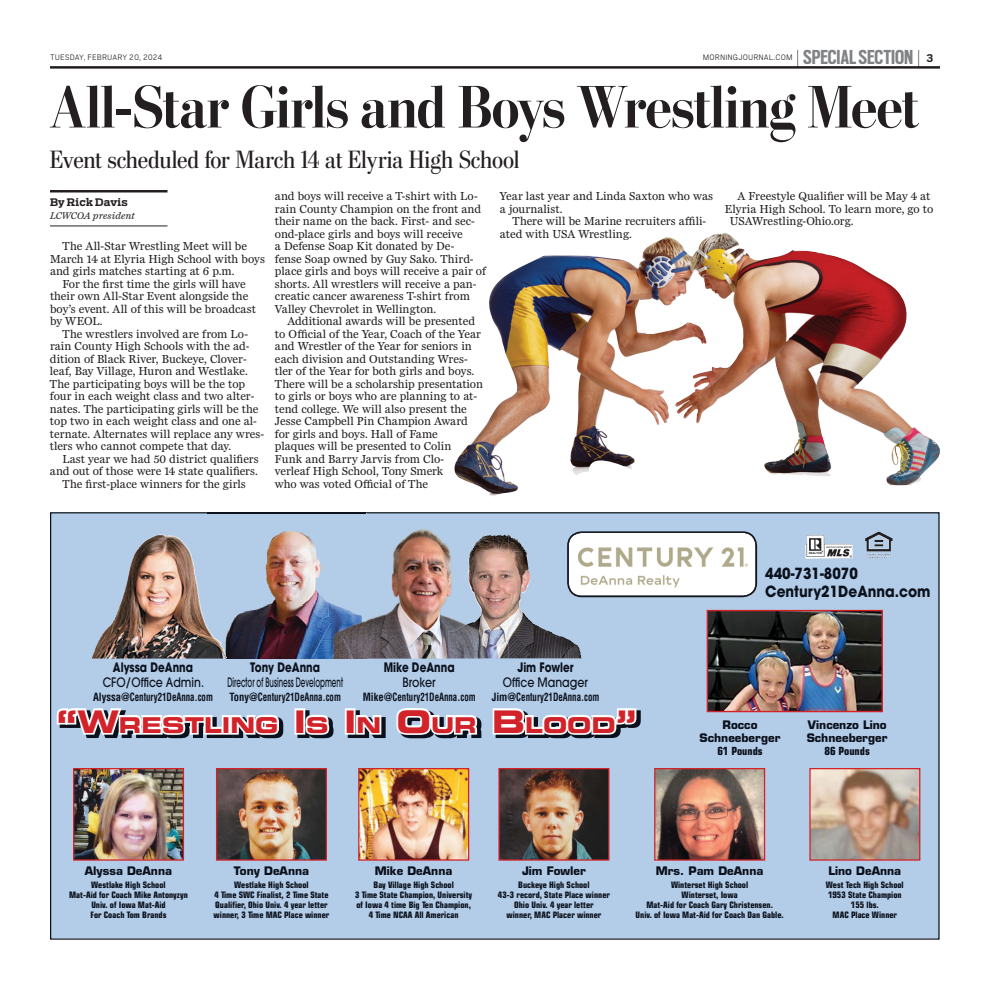
<style>
.page{position:relative;width:990px;height:990px;background:#fff}
.page>*{position:absolute;margin:0;border:0;box-sizing:border-box;transform-origin:0 0}
.t1{font:700 60px "Stilson Display";letter-spacing:-.01em;color:#231f20}
.t2{font:25px "Stilson";letter-spacing:-.01em;color:#231f20}
.t3{font:700 22.5px "Scout Cond";color:#808285}
.t4{font:21.75px "Eurostile Bold Extended Two";letter-spacing:-.65em;color:#d2232a}
.t5{font:700 15.25px/18.4px "Avant Garde";color:#0b111c;scale:.9 1}
.t6{font:700 13px "Avant Garde";color:#0b111c;scale:.8 1}
.t7{font:500 13px "Avant Garde";color:#0b111c;scale:.85 1}
.t8{font:500 13px "Avant Garde";color:#0b111c;scale:.55 1}
.t9{font:12px/12.5px "Miller Daily Two";letter-spacing:.005em;color:#231f20}
.t10{font:700 11.5px/12.8px "Eurostile";color:#0b111c}
.t11{font:700 condensed 11.25px "Eurostile";color:#0b111c}
.t12{font:700 condensed 11.12px "Helvetica";color:#0b111c;scale:.95 1}
.t13{font:10.25px "Receiver Bold OV AJLAOX";letter-spacing:.02em;color:#231f20}
.t14{font:italic 10px "Miller Daily Two";letter-spacing:.015em;color:#231f20}
.t15{font:700 condensed 8.88px/10.2px "Eurostile";color:#0b111c;text-align:center}
.t16{font:8.75px "Cub Scout Light OV AJLAOZ";letter-spacing:.01em;color:#231f20}
.s1{font-family:"Cub Scout Light OV AJLAOZ";font-weight:400;font-size:21.5px;color:#231f20}
.s2{font-family:"Cub Scout Bold OV AJLAPA";font-weight:400;font-size:12.5px;color:#231f20}
.s3{font-size:31.12px;color:#0b111c}
.s4{color:#0b111c}
</style>
<div class="page">
<hr style="left:50px;top:190px;width:118px;height:2px;background:#231f20">
<hr style="left:50px;top:226px;width:118px;height:1px;background:#231f20">
<img style="left:454px;top:233px;width:486px;height:263px">
<div style="left:51px;top:513px;width:887px;height:425px;background:#b3cde9"></div>
<img style="left:75px;top:770px;width:107px;height:89px">
<div style="left:73px;top:768px;width:111px;height:93px;border:1px solid #d2232a"></div>
<img style="left:218px;top:770px;width:107px;height:89px">
<div style="left:216px;top:768px;width:111px;height:93px;border:1px solid #d2232a"></div>
<img style="left:360px;top:770px;width:107px;height:89px">
<div style="left:358px;top:768px;width:111px;height:93px;border:1px solid #d2232a"></div>
<img style="left:500px;top:770px;width:107px;height:89px">
<div style="left:498px;top:768px;width:111px;height:93px;border:1px solid #d2232a"></div>
<img style="left:656px;top:770px;width:107px;height:89px">
<div style="left:654px;top:768px;width:111px;height:93px;border:1px solid #d2232a"></div>
<img style="left:811px;top:770px;width:107px;height:89px">
<div style="left:809px;top:768px;width:111px;height:93px;border:1px solid #d2232a"></div>
<img style="left:709px;top:612px;width:172px;height:98px">
<div style="left:707px;top:610px;width:176px;height:102px;border:1px solid #d2232a"></div>
<div style="left:567px;top:531px;width:190px;height:66px;border:2px solid #0b111c;border-radius:14px"></div>
<svg style="left:573px;top:532px;width:183px;height:64px;background:#ecebe8"></svg>
<img style="left:805px;top:535px;width:48px;height:24px">
<img style="left:865px;top:531px;width:27px;height:24px">
<div style="left:297px;top:710px;width:13px;height:28px;border:5px solid #0b111c"></div>
<div style="left:348px;top:710px;width:12px;height:28px;border:5px solid #0b111c"></div>
<svg style="left:56px;top:708px;width:227px;height:31px"></svg>
<div style="left:295px;top:708px;width:10px;height:27px;border:4px solid #fff"></div>
<svg style="left:304px;top:713px;width:30px;height:25px"></svg>
<div style="left:345px;top:708px;width:11px;height:27px;border:4px solid #fff"></div>
<svg style="left:354px;top:710px;width:32px;height:29px"></svg>
<svg style="left:396px;top:708px;width:85px;height:30px"></svg>
<svg style="left:493px;top:708px;width:148px;height:30px"></svg>
<img style="left:227px;top:531px;width:105px;height:128px">
<hr style="left:208px;top:512px;width:158px;height:1px;background:#0b111c">
<hr style="left:208px;top:513px;width:158px;height:1px;background:#0c111c">
<img style="left:508px;top:534px;width:74px;height:124px">
<img style="left:92px;top:534px;width:135px;height:125px">
<img style="left:332px;top:529px;width:176px;height:130px">
<hr style="left:50px;top:66px;width:890px;height:3px;background:#231f20">
<p class="t16" style="left:50px;top:55px;width:114px">TUESDAY, FEBRUARY 20, 2024</p>
<p class="t16" style="left:703px;top:55px;width:91px">MORNINGJOURNAL.COM</p>
<h3 class="t3" style="left:796px;top:50px;width:139px"><span class="s1">|</span> SPECIAL SECTION <span class="s1">|</span> <span class="s2">3</span></h3>
<h1 class="t1" style="left:50px;top:86px;width:870px">All-Star Girls and Boys Wrestling Meet</h1>
<h2 class="t2" style="left:50px;top:150px;width:471px">Event scheduled for March 14 at Elyria High School</h2>
<p class="t13" style="left:50px;top:198px;width:79px">By Rick Davis</p>
<p class="t14" style="left:50px;top:213px;width:86px">LCWCOA president</p>
<p class="t9" style="left:63px;top:241px;width:186px">The All-Star Wrestling Meet will be</p>
<p class="t9" style="left:50px;top:253px;width:217px">March 14 at Elyria High School with boys</p>
<p class="t9" style="left:50px;top:266px;width:186px">and girls matches starting at 6 p.m.</p>
<p class="t9" style="left:63px;top:278px;width:185px">For the first time the girls will have</p>
<p class="t9" style="left:50px;top:291px;width:200px">their own All-Star Event alongside the</p>
<p class="t9" style="left:50px;top:303px;width:207px">boy’s event. All of this will be broadcast</p>
<p class="t9" style="left:50px;top:316px;width:54px">by WEOL.</p>
<p class="t9" style="left:62px;top:328px;width:187px">The wrestlers involved are from Lo-</p>
<p class="t9" style="left:50px;top:341px;width:201px">rain County High Schools with the ad-</p>
<p class="t9" style="left:50px;top:353px;width:198px">dition of Black River, Buckeye, Clover-</p>
<p class="t9" style="left:50px;top:366px;width:199px">leaf, Bay Village, Huron and Westlake.</p>
<p class="t9" style="left:50px;top:378px;width:197px">The participating boys will be the top</p>
<p class="t9" style="left:50px;top:391px;width:206px">four in each weight class and two alter-</p>
<p class="t9" style="left:50px;top:403px;width:210px">nates. The participating girls will be the</p>
<p class="t9" style="left:50px;top:416px;width:208px">top two in each weight class and one al-</p>
<p class="t9" style="left:50px;top:428px;width:216px">ternate. Alternates will replace any wres-</p>
<p class="t9" style="left:50px;top:441px;width:183px">tlers who cannot compete that day.</p>
<p class="t9" style="left:62px;top:453px;width:198px">Last year we had 50 district qualifiers</p>
<p class="t9" style="left:50px;top:466px;width:209px">and out of those were 14 state qualifiers.</p>
<p class="t9" style="left:62px;top:478px;width:185px">The first-place winners for the girls</p>
<p class="t9" style="left:275px;top:191px;width:212px">and boys will receive a T-shirt with Lo&shy;rain County Champion on the front and their name on the back. First- and sec&shy;ond-place girls and boys will receive<br>a Defense Soap Kit donated by De-<br>fense Soap owned by Guy Sako. Third&shy;place girls and boys will receive a pair of shorts. All wrestlers will receive a pan&shy;creatic cancer awareness T-shirt from Valley Chevrolet in Wellington.</p>
<p class="t9" style="left:275px;top:316px;width:210px;text-indent:12px">Additional awards will be presented to Official of the Year, Coach of the Year and Wrestler of the Year for seniors in each division and Outstanding Wres&shy;tler of the Year for both girls and boys.<br>There will be a scholarship presentation to girls or boys who are planning to at&shy;tend college. We will also present the Jesse Campbell Pin Champion Award for girls and boys. Hall of Fame<br>plaques will be presented to Colin<br>Funk and Barry Jarvis from Clo-<br>verleaf High School, Tony Smerk<br>who was voted Official of The</p>
<p class="t9" style="left:500px;top:191px;width:215px">Year last year and Linda Saxton who was a journalist.</p>
<p class="t9" style="left:500px;top:216px;width:208px;text-indent:12px">There will be Marine recruiters affili&shy;ated with USA Wrestling.</p>
<p class="t9" style="left:737px;top:191px;width:194px">A Freestyle Qualifier will be May 4 at</p>
<p class="t9" style="left:725px;top:203px;width:210px">Elyria High School. To learn more, go to</p>
<p class="t9" style="left:730px;top:216px;width:125px">USAWrestling-Ohio.org.</p>
<p class="t6" style="left:113px;top:662px;width:102px">Alyssa DeAnna</p>
<p class="t7" style="left:103px;top:678px;width:121px">CFO/Office Admin.</p>
<p class="t12" style="left:93px;top:692px;width:128px">Alyssa@Century21DeAnna.com</p>
<p class="t6" style="left:250px;top:662px;width:89px">Tony DeAnna</p>
<p class="t8" style="left:227px;top:678px;width:212px">Director of Business Development</p>
<p class="t12" style="left:229px;top:692px;width:119px">Tony@Century21DeAnna.com</p>
<p class="t6" style="left:384px;top:662px;width:90px">Mike DeAnna</p>
<p class="t7" style="left:403px;top:678px;width:41px">Broker</p>
<p class="t12" style="left:363px;top:692px;width:120px">Mike@Century21DeAnna.com</p>
<p class="t6" style="left:517px;top:662px;width:72px">Jim Fowler</p>
<p class="t7" style="left:503px;top:678px;width:102px">Office Manager</p>
<p class="t12" style="left:492px;top:692px;width:115px">Jim@Century21DeAnna.com</p>
<p class="t5" style="left:765px;top:566px;width:185px">440-731-8070<br>Century21DeAnna.com</p>
<h3 class="t4" style="left:60px;top:710px;width:581px"><span class="s3">“ W</span>R<span class="s4">R</span>E<span class="s4">E</span>S<span class="s4">S</span>T<span class="s4">T</span>L<span class="s4">L</span>I<span class="s4">I</span>N<span class="s4">N</span>G<span class="s4">G</span> <span class="s3">I</span>S<span class="s4">S</span> <span class="s3">I</span>N<span class="s4">N</span> <span class="s3">O</span>U<span class="s4">U</span>R<span class="s4">R</span> <span class="s3">B</span>L<span class="s4">L</span>O<span class="s4">O</span>O<span class="s4">O</span>D<span class="s4">D</span> <span class="s3">”</span></h3>
<p class="t10" style="left:700px;top:720px;width:82px;text-align:center">Rocco<br>Schneeberger</p>
<p class="t11" style="left:717px;top:747px;width:47px">61 Pounds</p>
<p class="t10" style="left:807px;top:720px;width:82px">Vincenzo Lino<br>Schneeberger</p>
<p class="t11" style="left:825px;top:747px;width:47px">86 Pounds</p>
<p class="t10" style="left:85px;top:866px;width:89px">Alyssa DeAnna</p>
<p class="t15" style="left:69px;top:880px;width:120px">Westlake High School<br>Mat-Aid for Coach Mike Antonyzyn<br>Univ. of Iowa Mat-Aid<br>For Coach Tom Brands</p>
<p class="t10" style="left:234px;top:866px;width:77px">Tony DeAnna</p>
<p class="t15" style="left:214px;top:880px;width:117px">Westlake High School<br>4 Time SWC Finalist, 2 Time State<br>Qualifier, Ohio Univ. 4 year letter winner, 3 Time MAC Place winner</p>
<p class="t10" style="left:375px;top:866px;width:79px">Mike DeAnna</p>
<p class="t15" style="left:355px;top:880px;width:119px">Bay Village High School<br>3 Time State Champion, University of Iowa 4 time Big Ten Champion,<br>4 Time NCAA All American</p>
<p class="t10" style="left:522px;top:866px;width:65px">Jim Fowler</p>
<p class="t15" style="left:498px;top:880px;width:113px">Buckeye High School<br>43-3 record, State Place winner<br>Ohio Univ. 4 year letter<br>winner, MAC Placer winner</p>
<p class="t10" style="left:656px;top:866px;width:109px">Mrs. Pam DeAnna</p>
<p class="t15" style="left:636px;top:880px;width:150px">Winterset High School<br>Winterset, Iowa<br>Mat-Aid for Coach Gary Christensen.<br>Univ. of Iowa Mat-Aid for Coach Dan Gable.</p>
<p class="t10" style="left:829px;top:866px;width:74px">Lino DeAnna</p>
<p class="t15" style="left:826px;top:880px;width:79px">West Tech High School<br>1953 State Champion<br>155 lbs.<br>MAC Place Winner</p>
</div>
